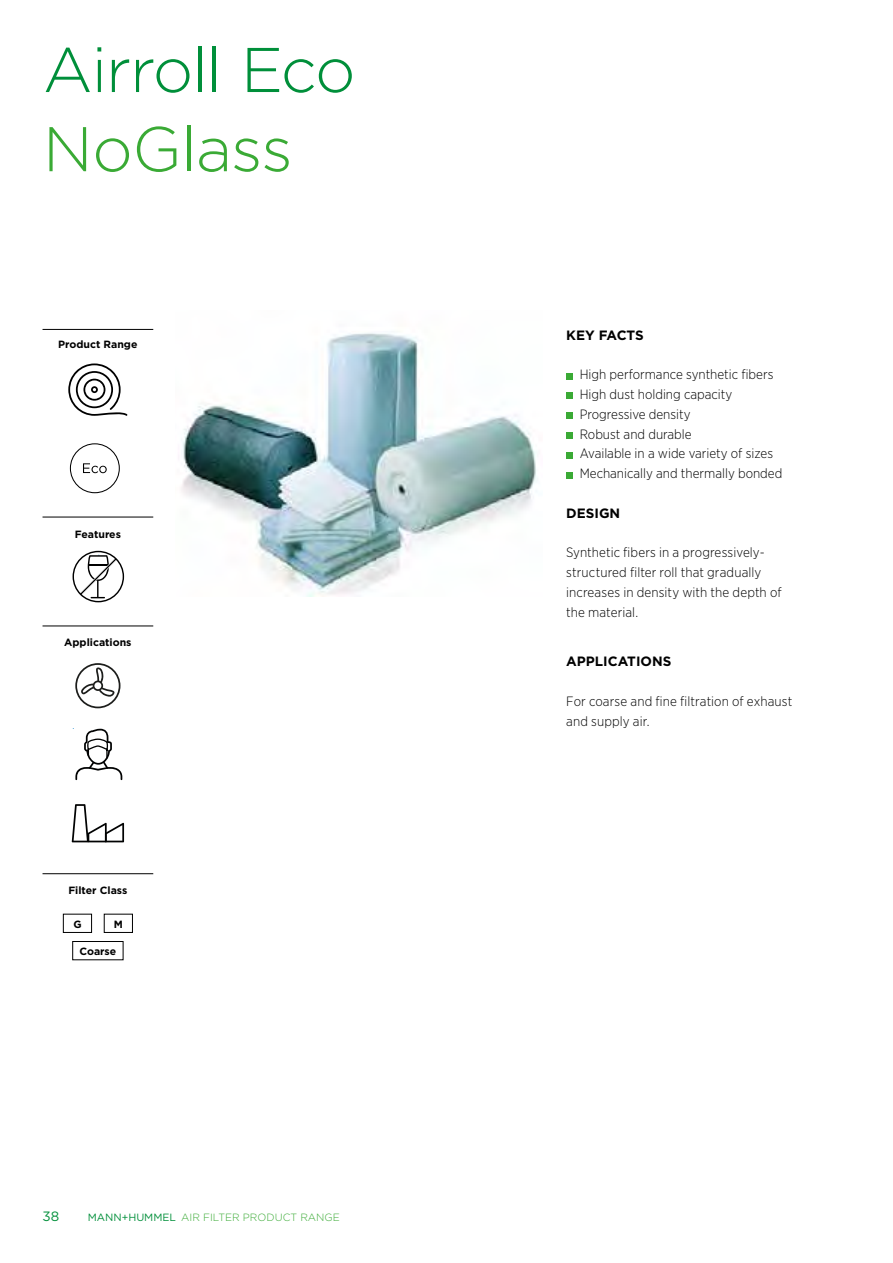
<style>
.page{position:relative;width:893px;height:1263px;background:#fff}
.page>*{position:absolute;margin:0;border:0;box-sizing:border-box;transform-origin:0 0}
.t1{font:300 63px "Gotham";letter-spacing:-.02em;color:#008f3a}
.t2{font:300 63px "Gotham";letter-spacing:-.01em;color:#3aaa35}
.t3{font:300 13.5px/19.8px "Gotham Narrow";color:#000}
.t4{font:700 13.5px "Gotham";color:#000}
.t5{font:13.5px "Gotham";color:#008f3a}
.t6{font:700 10.5px "Gotham";color:#000}
.t7{font:300 10.5px "Gotham";color:#3aaa35}
.s1{font-weight:400;color:#008f3a}
</style>
<div class="page">
<hr style="left:43px;top:329px;width:110px;height:1px;background:#000">
<svg style="left:72px;top:804px;width:52px;height:38px"></svg>
<svg style="left:68px;top:363px;width:59px;height:53px"></svg>
<hr style="left:43px;top:517px;width:110px;height:1px;background:#000">
<hr style="left:43px;top:626px;width:110px;height:1px;background:#000">
<svg style="left:73px;top:728px;width:49px;height:52px"></svg>
<svg style="left:75px;top:663px;width:45px;height:45px"></svg>
<svg style="left:73px;top:551px;width:51px;height:51px"></svg>
<hr style="left:43px;top:873px;width:110px;height:1px;background:#000">
<div style="left:63px;top:914px;width:29px;height:19px;border:1px solid #000"></div>
<div style="left:104px;top:914px;width:29px;height:19px;border:1px solid #000"></div>
<div style="left:72px;top:941px;width:51px;height:19px;border:1px solid #000"></div>
<img style="left:181px;top:333px;width:356px;height:264px">
<svg style="left:566px;top:373px;width:6px;height:6px"></svg>
<svg style="left:566px;top:393px;width:6px;height:6px"></svg>
<svg style="left:566px;top:413px;width:6px;height:6px"></svg>
<div style="left:566px;top:432px;width:6px;height:7px;background:#3aaa35"></div>
<svg style="left:566px;top:452px;width:6px;height:6px"></svg>
<svg style="left:566px;top:472px;width:6px;height:6px"></svg>
<svg style="left:70px;top:443px;width:50px;height:50px"></svg>
<h1 class="t1" style="left:43px;top:30px;width:314px">Airroll Eco</h1>
<h1 class="t2" style="left:43px;top:109px;width:251px">NoGlass</h1>
<p class="t6" style="left:58px;top:337px;width:81px">Product Range</p>
<p class="t6" style="left:75px;top:527px;width:48px">Features</p>
<p class="t6" style="left:64px;top:635px;width:69px">Applications</p>
<p class="t6" style="left:68px;top:883px;width:60px">Filter Class</p>
<p class="t6" style="left:73px;top:917px;width:10px">G</p>
<p class="t6" style="left:114px;top:917px;width:11px">M</p>
<p class="t6" style="left:79px;top:944px;width:38px">Coarse</p>
<p class="t5" style="left:43px;top:1207px;width:18px">38</p>
<p class="t7" style="left:88px;top:1210px;width:253px"><span class="s1">MANN+HUMMEL</span> AIR FILTER PRODUCT RANGE</p>
<p class="t4" style="left:566px;top:326px;width:79px">KEY FACTS</p>
<p class="t3" style="left:580px;top:364px;width:204px">High performance synthetic fibers<br>High dust holding capacity<br>Progressive density<br>Robust and durable<br>Available in a wide variety of sizes<br>Mechanically and thermally bonded</p>
<p class="t4" style="left:566px;top:504px;width:56px">DESIGN</p>
<p class="t3" style="left:566px;top:542px;width:217px">Synthetic fibers in a progressively&shy;structured filter roll that gradually increases in density with the depth of the material.</p>
<p class="t4" style="left:566px;top:652px;width:107px">APPLICATIONS</p>
<p class="t3" style="left:566px;top:691px;width:228px">For coarse and fine filtration of exhaust and supply air.</p>
</div>
